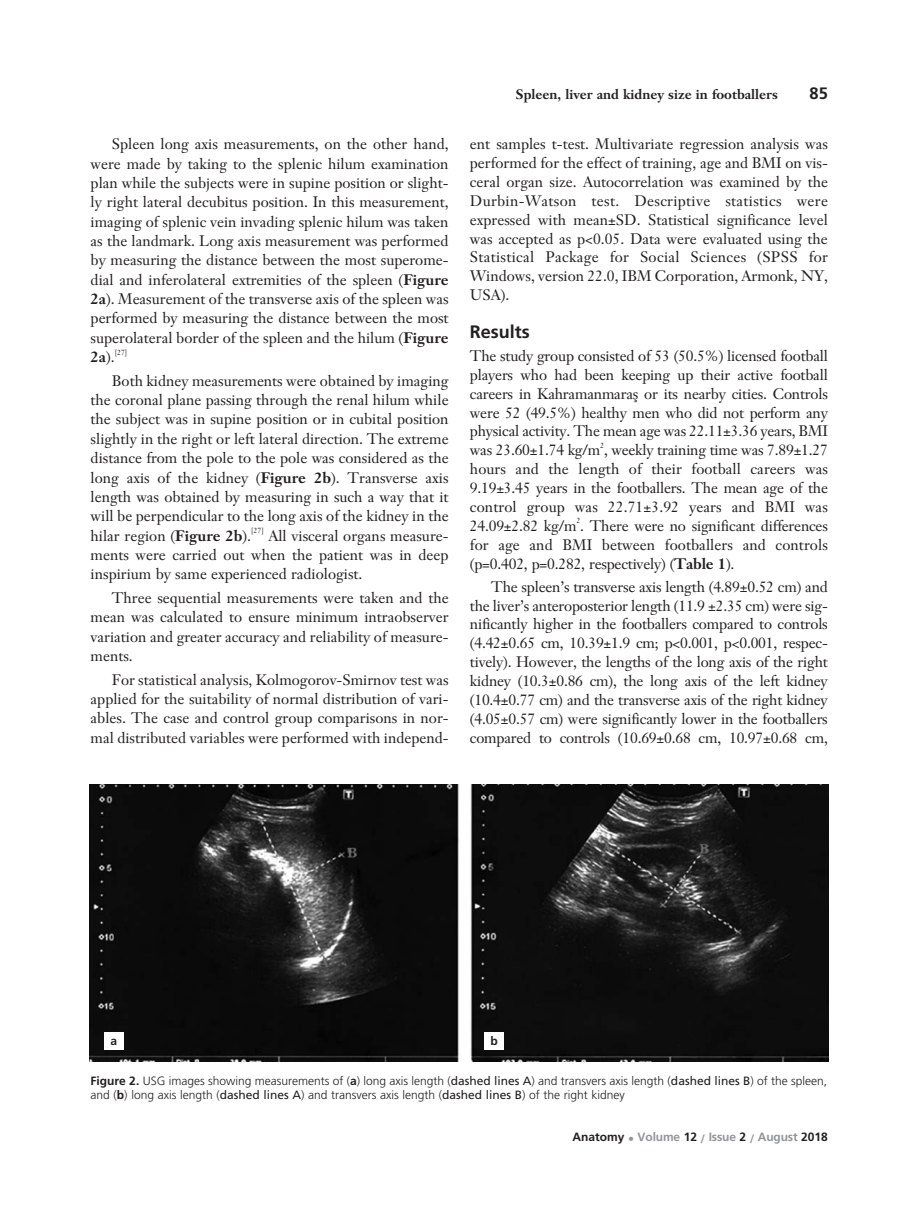
<style>
.page{position:relative;width:919px;height:1217px;background:#fff}
.page>*{position:absolute;margin:0;border:0;box-sizing:border-box;transform-origin:0 0}
.t1{font:700 18px "Frutiger";color:#231f20}
.t2{font:700 16.5px "Frutiger";color:#231f20}
.t3{font:15px/19.4px "Janson Text";color:#231f20;text-align:justify}
.t4{font:700 13.5px "Janson Text";color:#231f20}
.t5{font:300 12px/14.1px "Frutiger";color:#231f20}
.t6{font:700 12px "Frutiger";letter-spacing:-.01em;color:#939598}
.t7{font:700 12px "Frutiger";color:#231f20}
.t8{font:7.5px "Janson Text";color:#231f20}
.s1{font-weight:700}
.s2{font-weight:400}
.s3{color:#231f20}
</style>
<div class="page">
<img style="left:89px;top:784px;width:739px;height:277px">
<div style="left:104px;top:1032px;width:19px;height:17px;background:#fff"></div>
<div style="left:484px;top:1032px;width:19px;height:17px;background:#fff"></div>
<p class="t3" style="left:91px;top:136px;width:359px;text-indent:21px">Spleen long axis measurements, on the other hand, were made by taking to the splenic hilum examination plan while the subjects were in supine position or slight&shy;ly right lateral decubitus position. In this measurement, imaging of splenic vein invading splenic hilum was taken as the landmark. Long axis measurement was performed by measuring the distance between the most superome&shy;dial and inferolateral extremities of the spleen (<span class="s1">Figure 2a</span>). Measurement of the transverse axis of the spleen was performed by measuring the distance between the most superolateral border of the spleen and the hilum (<span class="s1">Figure 2a</span>).</p>
<p class="t8" style="left:115px;top:349px;width:14px">[27]</p>
<p class="t3" style="left:91px;top:372px;width:359px;text-indent:21px">Both kidney measurements were obtained by imaging the coronal plane passing through the renal hilum while the subject was in supine position or in cubital position slightly in the right or left lateral direction. The extreme distance from the pole to the pole was considered as the long axis of the kidney (<span class="s1">Figure 2b</span>). Transverse axis length was obtained by measuring in such a way that it will be perpendicular to the long axis of the kidney in the hilar region (<span class="s1">Figure 2b</span>).</p>
<p class="t8" style="left:251px;top:527px;width:14px">[27]</p>
<p class="t3" style="left:91px;top:527px;width:359px;text-indent:178px">All visceral organs measure&shy;ments were carried out when the patient was in deep inspirium by same experienced radiologist.</p>
<p class="t3" style="left:91px;top:589px;width:359px;text-indent:21px">Three sequential measurements were taken and the mean was calculated to ensure minimum intraobserver variation and greater accuracy and reliability of measure&shy;ments.</p>
<p class="t3" style="left:91px;top:671px;width:359px;text-indent:21px">For statistical analysis, Kolmogorov-Smirnov test was applied for the suitability of normal distribution of vari&shy;ables. The case and control group comparisons in nor&shy;mal distributed variables were performed with independ-</p>
<p class="t4" style="left:516px;top:89px;width:263px">Spleen, liver and kidney size in footballers</p>
<p class="t2" style="left:809px;top:87px;width:20px">85</p>
<p class="t3" style="left:470px;top:136px;width:359px;line-height:18.9px">ent samples t-test. Multivariate regression analysis was performed for the effect of training, age and BMI on vis&shy;ceral organ size. Autocorrelation was examined by the Durbin-Watson test. Descriptive statistics were expressed with mean±SD. Statistical significance level was accepted as p&lt;0.05. Data were evaluated using the Statistical Package for Social Sciences (SPSS for Windows, version 22.0, IBM Corporation, Armonk, NY, USA).</p>
<p class="t1" style="left:470px;top:324px;width:61px">Results</p>
<p class="t3" style="left:470px;top:348px;width:359px;line-height:18.9px">The study group consisted of 53 (50.5%) licensed football players who had been keeping up their active football careers in Kahramanmarafl or its nearby cities. Controls were 52 (49.5%) healthy men who did not perform any physical activity. The mean age was 22.11±3.36 years, BMI was 23.60±1.74 kg/m , weekly training time was 7.89±1.27</p>
<p class="t8" style="left:600px;top:442px;width:5px">2</p>
<p class="t3" style="left:470px;top:461px;width:359px;line-height:18.9px">hours and the length of their football careers was 9.19±3.45 years in the footballers. The mean age of the control group was 22.71±3.92 years and BMI was 24.09±2.82 kg/m . There were no significant differences</p>
<p class="t8" style="left:576px;top:517px;width:5px">2</p>
<p class="t3" style="left:470px;top:536px;width:359px;line-height:18.9px">for age and BMI between footballers and controls (p=0.402, p=0.282, respectively) (<span class="s1">Table 1</span>).</p>
<p class="t3" style="left:470px;top:578px;width:359px;line-height:18.9px;text-indent:21px">The spleen’s transverse axis length (4.89±0.52 cm) and the liver’s anteroposterior length (11.9 ±2.35 cm) were sig&shy;nificantly higher in the footballers compared to controls (4.42±0.65 cm, 10.39±1.9 cm; p&lt;0.001, p&lt;0.001, respec&shy;tively). However, the lengths of the long axis of the right kidney (10.3±0.86 cm), the long axis of the left kidney (10.4±0.77 cm) and the transverse axis of the right kidney (4.05±0.57 cm) were significantly lower in the footballers compared to controls (10.69±0.68 cm, 10.97±0.68 cm,</p>
<p class="t7" style="left:111px;top:1035px;width:8px">a</p>
<p class="t7" style="left:490px;top:1035px;width:9px">b</p>
<p class="t5" style="left:91px;top:1074px;width:738px"><span class="s1">Figure 2.</span> USG images showing measurements of (<span class="s1">a</span>) long axis length (<span class="s2">dashed lines A</span>) and transvers axis length (<span class="s2">dashed lines B</span>) of the spleen, and (<span class="s1">b</span>) long axis length (<span class="s2">dashed lines A</span>) and transvers axis length (<span class="s2">dashed lines B</span>) of the right kidney</p>
<p class="t6" style="left:572px;top:1132px;width:257px"><span class="s3">Anatomy</span> • Volume <span class="s3">12</span> / Issue <span class="s3">2</span> / August <span class="s3">2018</span></p>
</div>
